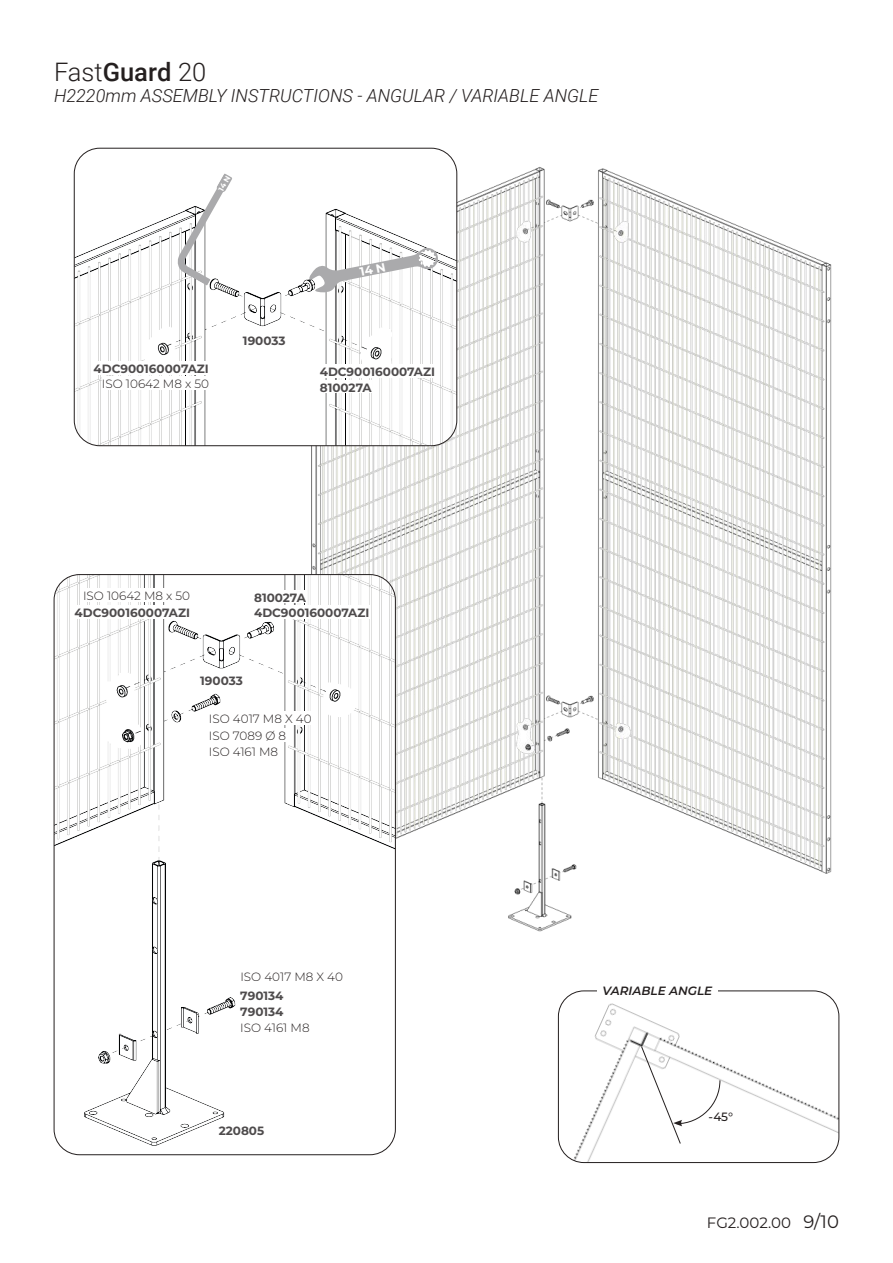
<style>
.page{position:relative;width:893px;height:1263px;background:#fff}
.page>*{position:absolute;margin:0;border:0;box-sizing:border-box;transform-origin:0 0}
.t1{font:300 25.5px "Roboto";color:#241f1f}
.t2{font:italic 300 18px "Roboto";color:#241f1f}
.t3{font:15px "Montserrat";color:#241f1f}
.t4{font:700 12px/16px "Montserrat";color:#4e4b4c}
.t5{font:300 12px/16.4px "Montserrat";color:#241f1f}
.t6{font:italic 600 12px "Montserrat";color:#241f1f}
.t7{font:500 12px "Montserrat";color:#241f1f}
.s1{font-weight:500}
.s2{font-size:18px}
</style>
<div class="page">
<img style="left:257px;top:148px;width:575px;height:801px">
<img style="left:558px;top:991px;width:281px;height:171px">
<div style="left:558px;top:991px;width:281px;height:171px;border:1px solid #241f1f;border-radius:26px"></div>
<svg style="left:641px;top:1046px;width:79px;height:98px"></svg>
<div style="left:597px;top:983px;width:120px;height:15px;background:#fff"></div>
<img style="left:54px;top:575px;width:341px;height:580px">
<div style="left:74px;top:148px;width:383px;height:298px;background:#fff;border-radius:26px"></div>
<img style="left:74px;top:164px;width:383px;height:282px">
<div style="left:74px;top:148px;width:383px;height:298px;border:1px solid #241f1f;border-radius:26px"></div>
<div style="left:94px;top:361px;width:115px;height:14px;background:#fff"></div>
<div style="left:320px;top:365px;width:115px;height:13px;background:#fff"></div>
<div style="left:320px;top:380px;width:52px;height:13px;background:#fff"></div>
<div style="left:102px;top:376px;width:107px;height:14px;background:#fff"></div>
<div style="left:209px;top:712px;width:103px;height:13px;background:#fff"></div>
<div style="left:240px;top:969px;width:103px;height:13px;background:#fff"></div>
<div style="left:209px;top:728px;width:77px;height:13px;background:#fff"></div>
<div style="left:209px;top:745px;width:69px;height:13px;background:#fff"></div>
<div style="left:240px;top:1021px;width:70px;height:13px;background:#fff"></div>
<div style="left:75px;top:605px;width:115px;height:13px;background:#fff"></div>
<div style="left:254px;top:605px;width:115px;height:13px;background:#fff"></div>
<div style="left:254px;top:590px;width:52px;height:13px;background:#fff"></div>
<div style="left:83px;top:588px;width:107px;height:13px;background:#fff"></div>
<svg style="left:308px;top:247px;width:131px;height:46px"></svg>
<svg style="left:177px;top:173px;width:55px;height:113px"></svg>
<h1 class="t1" style="left:54px;top:54px;width:154px">Fast<span class="s1">Guard</span> 20</h1>
<h2 class="t2" style="left:54px;top:83px;width:546px">H2220mm ASSEMBLY INSTRUCTIONS - ANGULAR / VARIABLE ANGLE</h2>
<p class="t4" style="left:243px;top:333px;width:44px">190033</p>
<p class="t4" style="left:94px;top:360px;width:117px">4DC900160007AZI</p>
<p class="t4" style="left:320px;top:364px;width:117px">4DC900160007AZI</p>
<p class="t5" style="left:102px;top:375px;width:108px">ISO 10642 M8 x 50</p>
<p class="t4" style="left:320px;top:379px;width:53px">810027A</p>
<p class="t5" style="left:83px;top:587px;width:108px">ISO 10642 M8 x 50</p>
<p class="t4" style="left:254px;top:589px;width:53px">810027A</p>
<p class="t4" style="left:75px;top:604px;width:117px">4DC900160007AZI</p>
<p class="t4" style="left:254px;top:604px;width:117px">4DC900160007AZI</p>
<p class="t4" style="left:200px;top:672px;width:44px">190033</p>
<p class="t5" style="left:209px;top:710px;width:104px">ISO 4017 M8 X 40</p>
<p class="t5" style="left:209px;top:727px;width:79px">ISO 7089 Ø 8<br>ISO 4161 M8</p>
<p class="t5" style="left:240px;top:968px;width:104px">ISO 4017 M8 X 40</p>
<p class="t4" style="left:240px;top:987px;width:45px">790134<br>790134</p>
<p class="t5" style="left:240px;top:1019px;width:71px">ISO 4161 M8</p>
<p class="t4" style="left:219px;top:1122px;width:47px">220805</p>
<p class="t6" style="left:602px;top:982px;width:111px">VARIABLE ANGLE</p>
<p class="t7" style="left:709px;top:1108px;width:26px">-45°</p>
<p class="t3" style="left:707px;top:1212px;width:133px">FG2.002.00 <span class="s2">9/10</span></p>
</div>
